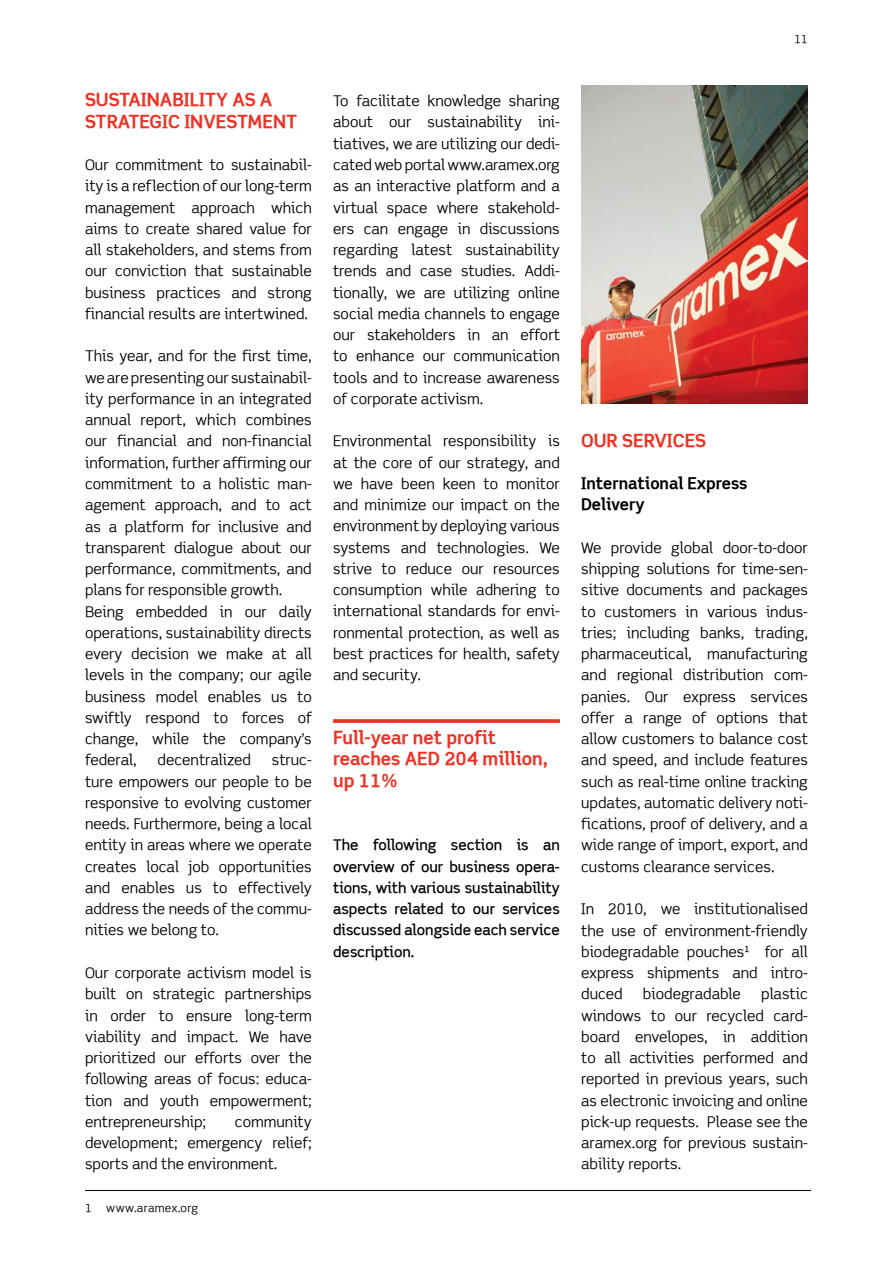
<style>
.page{position:relative;width:893px;height:1263px;background:#fff}
.page>*{position:absolute;margin:0;border:0;box-sizing:border-box;transform-origin:0 0}
.t1{font:700 18px/21.3px "Scene Alt";color:#ee3124}
.t2{font:700 16.05px/21.3px "Scene Alt";color:#000}
.t3{font:14.55px/21.3px "Scene Alt";color:#000;text-align:justify}
.t4{font:500 14.55px/21.3px "Scene Alt";color:#000;text-align:justify}
.t5{font:11.25px "Scene Alt";letter-spacing:.02em;color:#000}
.t6{font:10.95px "Scene Alt";color:#000}
</style>
<div class="page">
<svg style="left:333px;top:719px;width:227px;height:4px"></svg>
<img style="left:581px;top:85px;width:227px;height:319px">
<hr style="left:85px;top:1190px;width:726px;height:1px;background:#000">
<p class="t1" style="left:85px;top:89px;width:211px">Sustainability as a<br>Strategic Investm ent</p>
<p class="t3" style="left:85px;top:154px;width:228px">Our commitment to sustainabil&shy;ity is a reflection of our long-term management approach which aims to create shared value for all stakeholders, and stems from our conviction that sustainable business practices and strong financial results are intertwined.</p>
<p class="t3" style="left:85px;top:345px;width:228px;text-align:left">This year, and for the first time, we are presenting our sustainabil&shy;ity performance in an integrated annual report, which combines our financial and non-financial information, further affirming our commitment to a holistic man&shy;agement approach, and to act as a platform for inclusive and transparent dialogue about our performance, commitments, and plans for responsible growth.<br>Being embedded in our daily operations, sustainability directs every decision we make at all levels in the company; our agile business model enables us to swiftly respond to forces of change, while the company’s federal,</p>
<p class="t3" style="left:158px;top:749px;width:95px">decentralized</p>
<p class="t3" style="left:85px;top:749px;width:228px;text-indent:187px">struc&shy;ture empowers our people to be responsive to evolving customer needs. Furthermore, being a local entity in areas where we operate creates local job opportunities and enables us to effectively address the needs of the commu&shy;nities we belong to.</p>
<p class="t3" style="left:85px;top:962px;width:228px">Our corporate activism model is built on strategic partnerships in order to ensure long-term viability and impact. We have prioritized our efforts over the following areas of focus: educa&shy;tion and youth empowerment; entrepreneurship;</p>
<p class="t3" style="left:85px;top:1111px;width:228px;text-indent:150px">community development; emergency relief; sports and the environment.</p>
<p class="t5" style="left:85px;top:1201px;width:8px">1</p>
<p class="t5" style="left:106px;top:1201px;width:93px">www.aramex.org</p>
<p class="t3" style="left:333px;top:90px;width:228px">To facilitate knowledge sharing about our sustainability ini&shy;tiatives, we are utilizing our dedi&shy;cated web portal www.aramex.org as an interactive platform and a virtual space where stakehold&shy;ers can engage in discussions regarding latest sustainability trends and case studies. Addi&shy;tionally, we are utilizing online social media channels to engage our stakeholders in an effort to enhance our communication tools and to increase awareness of corporate activism.</p>
<p class="t3" style="left:333px;top:430px;width:228px">Environmental responsibility is at the core of our strategy, and we have been keen to monitor and minimize our impact on the environment by deploying various systems and technologies. We strive to reduce our resources consumption while adhering to international standards for envi&shy;ronmental protection, as well as best practices for health, safety and security.</p>
<p class="t1" style="left:333px;top:727px;width:217px">Full-year net profit reaches AE D 204 million, up 11%</p>
<p class="t4" style="left:333px;top:834px;width:228px">The following section is an overview of our business opera&shy;tions, with various sustainability aspects related to our services discussed alongside each service description.</p>
<p class="t6" style="left:795px;top:32px;width:15px">11</p>
<p class="t1" style="left:581px;top:429px;width:126px">Our Services</p>
<p class="t2" style="left:581px;top:472px;width:168px">International Express<br>Delivery</p>
<p class="t3" style="left:581px;top:537px;width:228px">We provide global door-to-door shipping solutions for time-sen&shy;sitive documents and packages to customers in various indus&shy;tries; including banks, trading, pharmaceutical, manufacturing and regional distribution com&shy;panies. Our express services offer a range of options that allow customers to balance cost and speed, and include features such as real-time online tracking updates, automatic delivery noti&shy;fications, proof of delivery, and a wide range of import, export, and customs clearance services.</p>
<p class="t3" style="left:581px;top:898px;width:228px">In 2010, we institutionalised the use of environment-friendly biodegradable pouches<sup>1</sup> for all express shipments and intro&shy;duced</p>
<p class="t3" style="left:581px;top:983px;width:228px;text-indent:180px">plastic windows to our recycled card&shy;board envelopes, in addition to all activities performed and reported in previous years, such as electronic invoicing and online pick-up requests. Please see the aramex.org for previous sustain&shy;ability reports.</p>
<p class="t3" style="left:643px;top:983px;width:100px">biodegradable</p>
</div>
